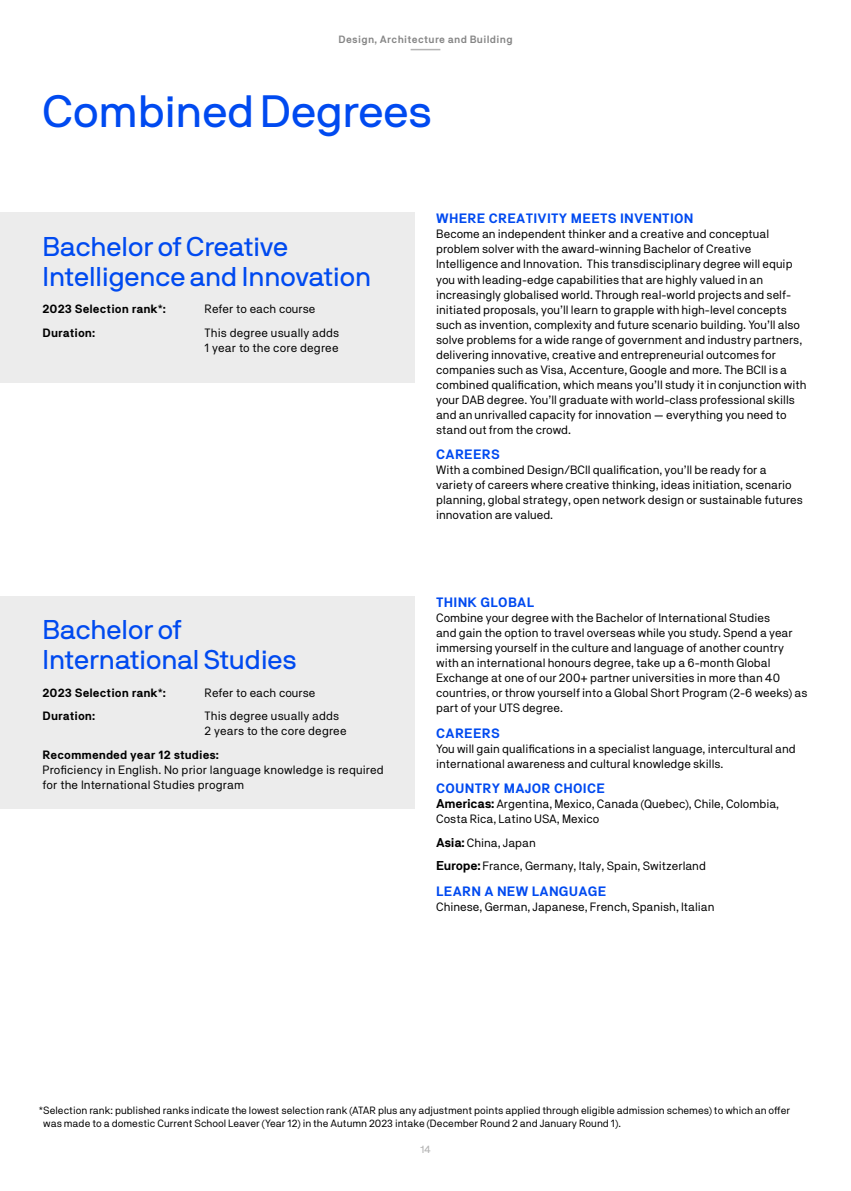
<style>
.page{position:relative;width:851px;height:1191px;background:#fff}
.page>*{position:absolute;margin:0;border:0;box-sizing:border-box;transform-origin:0 0}
.t1{font:45px "NB International Pro";color:#004af0}
.t2{font:27px/30px "NB International Pro";color:#004af0}
.t3{font:700 13.5px "NB Akademie";letter-spacing:.02em;color:#004af0}
.t4{font:12px/15px "NB Akademie";color:#000}
.t5{font:700 12px "NB Akademie";color:#000}
.t6{font:10.5px/12.6px "NB Akademie";color:#000}
.t7{font:600 10.5px "NB Akademie";letter-spacing:.03em;color:#858585}
.t8{font:10.5px "NB International Pro";color:#b4b4b4}
.s1{font-weight:700;font-size:12.75px}
</style>
<div class="page">
<div style="left:0;top:213px;width:415px;height:170px;background:#ececec"></div>
<div style="left:0;top:596px;width:415px;height:212px;background:#ececec"></div>
<hr style="left:410px;top:49px;width:30px;height:1px;background:#b4b4b4">
<p class="t7" style="left:338px;top:33px;width:176px">Design, Architecture and Building</p>
<h1 class="t1" style="left:43px;top:86px;width:390px">Combined Degrees</h1>
<h2 class="t2" style="left:43px;top:231px;width:330px">Bachelor of Creative<br>Intelligence and Innovation</h2>
<p class="t5" style="left:43px;top:302px;width:125px">2023 Selection rank*:</p>
<p class="t4" style="left:205px;top:301px;width:112px">Refer to each course</p>
<p class="t5" style="left:43px;top:325px;width:54px">Duration:</p>
<p class="t4" style="left:205px;top:325px;width:136px">This degree usually adds<br>1 year to the core degree</p>
<h2 class="t2" style="left:43px;top:614px;width:255px">Bachelor of<br>International Studies</h2>
<p class="t5" style="left:43px;top:685px;width:125px">2023 Selection rank*:</p>
<p class="t4" style="left:205px;top:685px;width:112px">Refer to each course</p>
<p class="t5" style="left:43px;top:709px;width:54px">Duration:</p>
<p class="t4" style="left:205px;top:708px;width:143px">This degree usually adds<br>2 years to the core degree</p>
<p class="t5" style="left:43px;top:747px;width:178px">Recommended year 12 studies:</p>
<p class="t4" style="left:43px;top:762px;width:343px">Proficiency in English. No prior language knowledge is required for the International Studies program</p>
<p class="t3" style="left:436px;top:211px;width:259px">WHERE CREATIVITY MEETS INVENTION</p>
<p class="t4" style="left:436px;top:226px;width:372px">Become an independent thinker and a creative and conceptual problem solver with the award-winning Bachelor of Creative Intelligence and Innovation. This transdisciplinary degree will equip you with leading-edge capabilities that are highly valued in an increasingly globalised world. Through real-world projects and self&shy;initiated proposals, you’ll learn to grapple with high-level concepts such as invention, complexity and future scenario building. You’ll also solve problems for a wide range of government and industry partners, delivering innovative, creative and entrepreneurial outcomes for companies such as Visa, Accenture, Google and more. The BCII is a combined qualification, which means you’ll study it in conjunction with your DAB degree. You’ll graduate with world-class professional skills and an unrivalled capacity for innovation — everything you need to stand out from the crowd.</p>
<p class="t3" style="left:436px;top:446px;width:65px">CAREERS</p>
<p class="t4" style="left:436px;top:462px;width:368px">With a combined Design/BCII qualification, you’ll be ready for a variety of careers where creative thinking, ideas initiation, scenario planning, global strategy, open network design or sustainable futures innovation are valued.</p>
<p class="t3" style="left:436px;top:594px;width:99px">THINK GLOBAL</p>
<p class="t4" style="left:436px;top:610px;width:372px">Combine your degree with the Bachelor of International Studies<br>and gain the option to travel overseas while you study. Spend a year immersing yourself in the culture and language of another country with an international honours degree, take up a 6-month Global Exchange at one of our 200+ partner universities in more than 40 countries, or throw yourself into a Global Short Program (2-6 weeks) as part of your UTS degree.</p>
<p class="t3" style="left:436px;top:725px;width:65px">CAREERS</p>
<p class="t4" style="left:436px;top:741px;width:361px">You will gain qualifications in a specialist language, intercultural and international awareness and cultural knowledge skills.</p>
<p class="t3" style="left:436px;top:780px;width:170px">COUNTRY MAJOR CHOICE</p>
<p class="t4" style="left:436px;top:796px;width:344px"><span class="s1">Americas:</span> Argentina, Mexico, Canada (Quebec), Chile, Colombia,<br>Costa Rica, Latino USA, Mexico</p>
<p class="t4" style="left:436px;top:830px;width:271px;line-height:23.5px"><span class="s1">Asia:</span> China, Japan<br><span class="s1">Europe:</span> France, Germany, Italy, Spain, Switzerland</p>
<p class="t3" style="left:436px;top:883px;width:172px">LEARN A NEW LANGUAGE</p>
<p class="t4" style="left:436px;top:899px;width:280px">Chinese, German, Japanese, French, Spanish, Italian</p>
<p class="t6" style="left:43px;top:1104px;width:748px;text-indent:-4px">*Selection rank: published ranks indicate the lowest selection rank (ATAR plus any adjustment points applied through eligible admission schemes) to which an offer was made to a domestic Current School Leaver (Year 12) in the Autumn 2023 intake (December Round 2 and January Round 1).</p>
<p class="t8" style="left:420px;top:1143px;width:12px">14</p>
</div>
